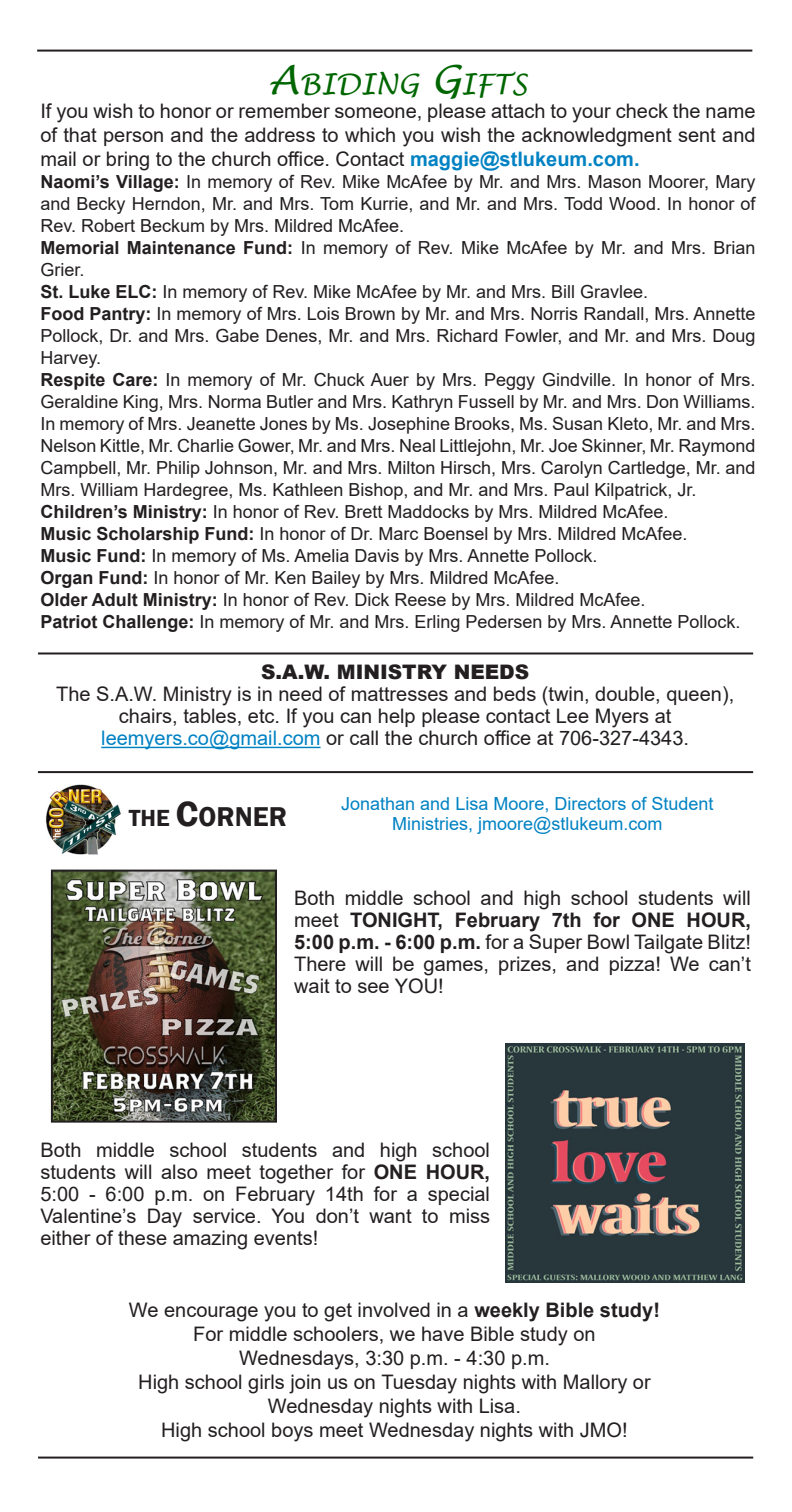
<style>
.page{position:relative;width:792px;height:1512px;background:#fff}
.page>*{position:absolute;margin:0;border:0;box-sizing:border-box;transform-origin:0 0}
.t1{font:italic 28px "Lucida Handwriting";color:#060}
.t2{font:600 28px "Franklin Gothic";color:#231f20}
.t3{font:20px/22px "Arial";color:#231f20;text-align:justify}
.t4{font:900 20px "Arial";color:#231f20}
.t5{font:18px/22px "Arial";color:#231f20;text-align:justify}
.t6{font:18px "Arial";color:#0082c3}
.s1{font-size:40px}
.s2{font-weight:700;color:#0082c3}
.s3{font-weight:700}
.s4{color:#0082c3}
.s5{font-size:24px}
.s6{font-size:36px}
</style>
<div class="page">
<hr style="left:38px;top:652px;width:715px;height:2px;background:#231f20">
<hr style="left:38px;top:1457px;width:715px;height:2px;background:#231f20">
<hr style="left:37px;top:50px;width:715px;height:2px;background:#231f20">
<img style="left:46px;top:784px;width:75px;height:71px">
<hr style="left:38px;top:771px;width:715px;height:2px;background:#231f20">
<hr style="left:101px;top:747px;width:220px;height:1px;background:#0082c3">
<img style="left:505px;top:1044px;width:239px;height:239px">
<img style="left:54px;top:873px;width:220px;height:247px">
<div style="left:51px;top:870px;width:226px;height:253px;border:2px solid #231f20"></div>
<p class="t1" style="left:269px;top:67px;width:260px"><span class="s1">A</span>biding <span class="s1">G</span>ifts</p>
<p class="t3" style="left:40px;top:99px;width:717px;line-height:24px">If you wish to honor or remember someone, please attach to your check the name of that person and the address to which you wish the acknowledgment sent and mail or bring to the church office. Contact <span class="s2">maggie@stlukeum.com.</span></p>
<p class="t5" style="left:40px;top:171px;width:717px"><span class="s3">Naomi’s Village:</span> In memory of Rev. Mike McAfee by Mr. and Mrs. Mason Moorer, Mary and Becky Herndon, Mr. and Mrs. Tom Kurrie, and Mr. and Mrs. Todd Wood. In honor of Rev. Robert Beckum by Mrs. Mildred McAfee.</p>
<p class="t5" style="left:40px;top:237px;width:717px"><span class="s3">Memorial Maintenance Fund:</span> In memory of Rev. Mike McAfee by Mr. and Mrs. Brian<br>Grier.</p>
<p class="t5" style="left:40px;top:281px;width:609px"><span class="s3">St. Luke ELC:</span> In memory of Rev. Mike McAfee by Mr. and Mrs. Bill Gravlee.</p>
<p class="t5" style="left:40px;top:303px;width:717px"><span class="s3">Food Pantry:</span> In memory of Mrs. Lois Brown by Mr. and Mrs. Norris Randall, Mrs. Annette Pollock, Dr. and Mrs. Gabe Denes, Mr. and Mrs. Richard Fowler, and Mr. and Mrs. Doug Harvey.</p>
<p class="t5" style="left:40px;top:369px;width:717px"><span class="s3">Respite Care:</span> In memory of Mr. Chuck Auer by Mrs. Peggy Gindville. In honor of Mrs.<br>Geraldine King, Mrs. Norma Butler and Mrs. Kathryn Fussell by Mr. and Mrs. Don Williams.<br>In memory of Mrs. Jeanette Jones by Ms. Josephine Brooks, Ms. Susan Kleto, Mr. and Mrs.<br>Nelson Kittle, Mr. Charlie Gower, Mr. and Mrs. Neal Littlejohn, Mr. Joe Skinner, Mr. Raymond Campbell, Mr. Philip Johnson, Mr. and Mrs. Milton Hirsch, Mrs. Carolyn Cartledge, Mr. and Mrs. William Hardegree, Ms. Kathleen Bishop, and Mr. and Mrs. Paul Kilpatrick, Jr.</p>
<p class="t5" style="left:40px;top:501px;width:630px"><span class="s3">Children’s Ministry:</span> In honor of Rev. Brett Maddocks by Mrs. Mildred McAfee.</p>
<p class="t5" style="left:40px;top:523px;width:649px"><span class="s3">Music Scholarship Fund:</span> In honor of Dr. Marc Boensel by Mrs. Mildred McAfee.</p>
<p class="t5" style="left:40px;top:545px;width:559px"><span class="s3">Music Fund:</span> In memory of Ms. Amelia Davis by Mrs. Annette Pollock.</p>
<p class="t5" style="left:40px;top:567px;width:521px"><span class="s3">Organ Fund:</span> In honor of Mr. Ken Bailey by Mrs. Mildred McAfee.</p>
<p class="t5" style="left:40px;top:589px;width:607px"><span class="s3">Older Adult Ministry:</span> In honor of Rev. Dick Reese by Mrs. Mildred McAfee.</p>
<p class="t5" style="left:40px;top:611px;width:702px"><span class="s3">Patriot Challenge:</span> In memory of Mr. and Mrs. Erling Pedersen by Mrs. Annette Pollock.</p>
<p class="t4" style="left:261px;top:658px;width:270px">S.A.W. MINISTRY NEEDS</p>
<p class="t3" style="left:56px;top:683px;width:680px;text-align:center">The S.A.W. Ministry is in need of mattresses and beds (twin, double, queen), chairs, tables, etc. If you can help please contact Lee Myers at</p>
<p class="t3" style="left:101px;top:727px;width:589px"><span class="s4">leemyers.co@gmail.com</span> or call the church office at 706-327-4343.</p>
<p class="t2" style="left:129px;top:799px;width:160px"><span class="s5">THE</span> <span class="s6">C</span>ORNER</p>
<p class="t6" style="left:341px;top:791px;width:374px">Jonathan and Lisa Moore, Directors of Student</p>
<p class="t6" style="left:392px;top:811px;width:272px">Ministries, jmoore@stlukeum.com</p>
<p class="t3" style="left:294px;top:887px;width:458px">Both middle school and high school students will meet <span class="s3">TONIGHT, February 7th for ONE HOUR, 5:00 p.m. - 6:00 p.m.</span> for a Super Bowl Tailgate Blitz!<br>There will be games, prizes, and pizza! We can’t wait to see YOU!</p>
<p class="t3" style="left:40px;top:1139px;width:451px">Both middle school students and high school students will also meet together for <span class="s3">ONE HOUR, </span>5:00 - 6:00 p.m. on February 14th for a special Valentine’s Day service. You don’t want to miss either of these amazing events!</p>
<p class="t3" style="left:129px;top:1299px;width:533px">We encourage you to get involved in a <span class="s3">weekly Bible study!</span></p>
<p class="t3" style="left:193px;top:1323px;width:404px">For middle schoolers, we have Bible study on</p>
<p class="t3" style="left:239px;top:1347px;width:312px">Wednesdays, 3:30 p.m. - 4:30 p.m.</p>
<p class="t3" style="left:138px;top:1371px;width:514px">High school girls join us on Tuesday nights with Mallory or</p>
<p class="t3" style="left:268px;top:1395px;width:255px">Wednesday nights with Lisa.</p>
<p class="t3" style="left:161px;top:1419px;width:468px">High school boys meet Wednesday nights with JMO!</p>
</div>
